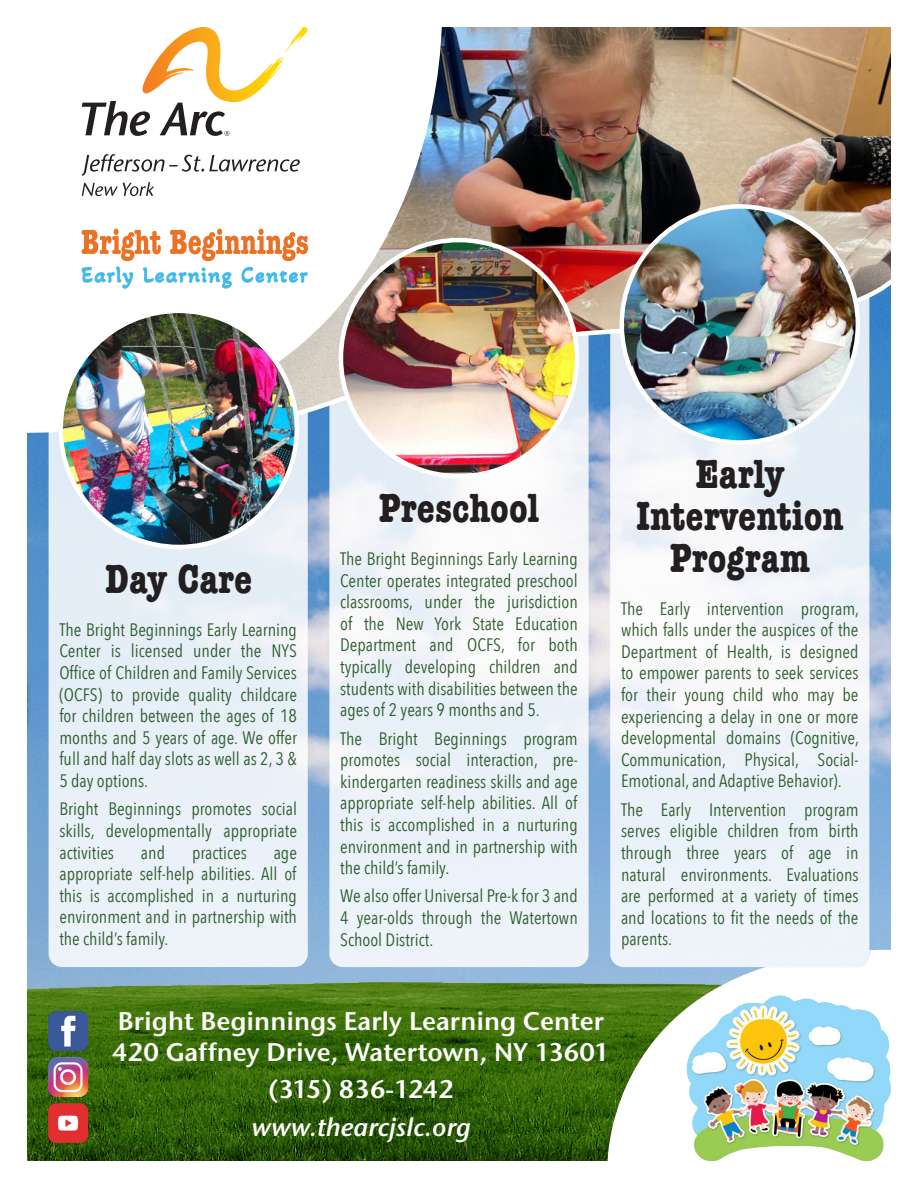
<style>
.page{position:relative;width:918px;height:1188px;background:#fff}
.page>*{position:absolute;margin:0;border:0;box-sizing:border-box;transform-origin:0 0}
.t1{font:700 condensed 42px/42px "American Typewriter";color:#231f20;text-align:center}
.t2{font:600 25.5px "Stone Sans ITC Std";color:#fff}
.t3{font:italic 600 25.5px "Stone Sans ITC Std";color:#fff}
.t4{font:600 25.5px "Stone Sans ITC Std";letter-spacing:-.03em;color:#fff}
.t5{font:18px/21.6px "Avenir Next Condensed";color:#2f5e2e;text-align:justify}
</style>
<div class="page">
<img style="left:27px;top:435px;width:864px;height:532px">
<img style="left:27px;top:967px;width:581px;height:194px">
<svg style="left:608px;top:950px;width:283px;height:204px"></svg>
<img style="left:684px;top:995px;width:207px;height:167px">
<img style="left:49px;top:1058px;width:38px;height:39px">
<img style="left:49px;top:1104px;width:38px;height:39px">
<img style="left:49px;top:1012px;width:38px;height:38px">
<div style="left:49px;top:27px;width:259px;height:940px;background:#e9f0f7;border-radius:14px"></div>
<div style="left:329px;top:27px;width:260px;height:940px;background:linear-gradient(to right,#ecf2f8,#f2f5f9);border-radius:14px"></div>
<div style="left:610px;top:27px;width:259px;height:940px;background:linear-gradient(to right,#f4f6fa,#ecf2f9);border-radius:14px"></div>
<img style="left:442px;top:27px;width:449px;height:249px">
<svg style="left:27px;top:27px;width:415px;height:410px"></svg>
<svg style="left:27px;top:276px;width:864px;height:159px"></svg>
<img style="left:341px;top:240px;width:236px;height:236px;border-radius:118px">
<img style="left:61px;top:311px;width:236px;height:236px;border-radius:118px">
<img style="left:622px;top:206px;width:236px;height:237px;border-radius:118px">
<svg style="left:82px;top:27px;width:231px;height:109px;background:#f0e6d5"></svg>
<svg style="left:82px;top:182px;width:72px;height:14px"></svg>
<svg style="left:82px;top:154px;width:218px;height:22px;background:#d5d5d5"></svg>
<svg style="left:81px;top:229px;width:227px;height:60px;background:#e7d7cb"></svg>
<p class="t1" style="left:105px;top:557px;width:149px">Day Care</p>
<p class="t5" style="left:59px;top:618px;width:239px">The Bright Beginnings Early Learning Center is licensed under the NYS Office of Children and Family Services (OCFS) to provide quality childcare for children between the ages of 18 months and 5 years of age. We offer full and half day slots as well as 2, 3 &amp; 5 day options.</p>
<p class="t5" style="left:59px;top:797px;width:239px">Bright Beginnings promotes social</p>
<p class="t5" style="left:59px;top:819px;width:239px">skills, developmentally appropriate activities</p>
<p class="t5" style="left:141px;top:841px;width:26px">and</p>
<p class="t5" style="left:192px;top:841px;width:56px">practices</p>
<p class="t5" style="left:59px;top:841px;width:239px;text-indent:214px">age appropriate self-help abilities. All of this is accomplished in a nurturing environment and in partnership with the child’s family.</p>
<p class="t1" style="left:379px;top:486px;width:162px">Preschool</p>
<p class="t5" style="left:340px;top:547px;width:239px">The Bright Beginnings Early Learning Center operates integrated preschool classrooms, under the jurisdiction of the New York State Education Department and OCFS, for both typically developing children and students with disabilities between the ages of 2 years 9 months and 5.</p>
<p class="t5" style="left:340px;top:727px;width:239px">The Bright Beginnings program promotes social interaction, pre&shy;kindergarten readiness skills and age appropriate self-help abilities. All of this is accomplished in a nurturing environment and in partnership with the child’s family.</p>
<p class="t5" style="left:340px;top:885px;width:239px">We also offer Universal Pre-k for 3 and 4 year-olds through the Watertown School District.</p>
<p class="t1" style="left:636px;top:452px;width:209px">Early<br>Intervention<br>Program</p>
<p class="t5" style="left:621px;top:597px;width:240px">The Early intervention program, which falls under the auspices of the Department of Health, is designed to empower parents to seek services for their young child who may be experiencing a delay in one or more developmental domains (Cognitive, Communication, Physical, Social-Emotional, and Adaptive Behavior).</p>
<p class="t5" style="left:621px;top:798px;width:239px">The Early Intervention program serves eligible children from birth through three years of age in natural environments. Evaluations are performed at a variety of times and locations to fit the needs of the parents.</p>
<p class="t2" style="left:118px;top:1005px;width:488px">Bright Beginnings Early Learning Center</p>
<p class="t2" style="left:112px;top:1036px;width:499px">420 Gaffney Drive, Watertown, NY 13601</p>
<p class="t4" style="left:268px;top:1073px;width:187px">(315) 836-1242</p>
<p class="t3" style="left:251px;top:1111px;width:221px">www.thearcjslc.org</p>
</div>
